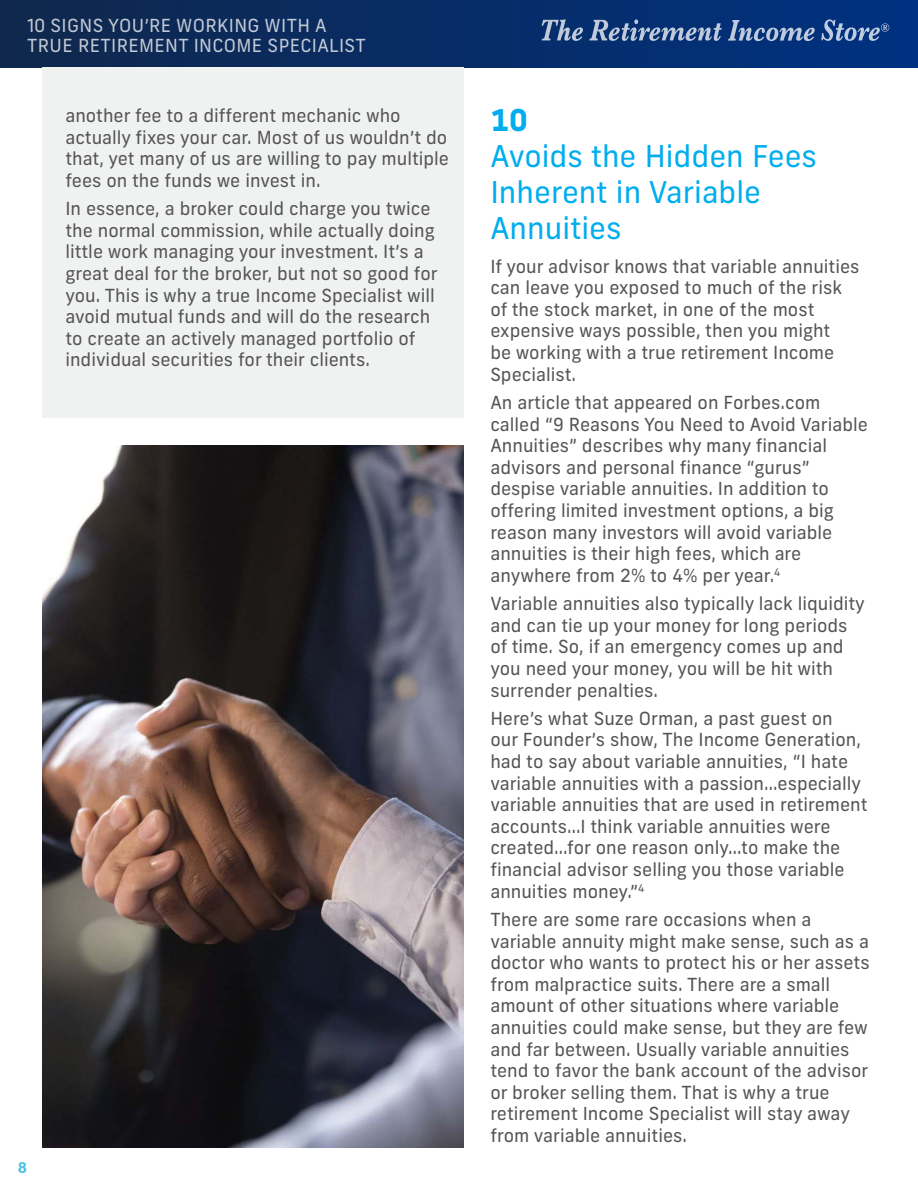
<style>
.page{position:relative;width:918px;height:1188px;background:#fff}
.page>*{position:absolute;margin:0;border:0;box-sizing:border-box;transform-origin:0 0}
.t1{font:30px/36px "Frank New";color:#00adef}
.t2{font:700 30px "Frank New";color:#00adef}
.t3{font:18px/21.6px "Frank New";color:#535453}
.t4{font:18px/20.2px "Frank New";letter-spacing:.02em;color:#fff}
.t5{font:900 15px "Lato";color:#4dc1e6}
</style>
<div class="page">
<img style="left:0;top:0;width:918px;height:68px">
<svg style="left:542px;top:19px;width:41px;height:22px"></svg>
<svg style="left:589px;top:15px;width:226px;height:26px"></svg>
<svg style="left:821px;top:19px;width:68px;height:22px"></svg>
<div style="left:42px;top:67px;width:422px;height:351px;background:#f0f1f1"></div>
<img style="left:42px;top:446px;width:422px;height:702px">
<hr style="left:917px;top:769px;width:1px;height:361px;background:#f0f1f1">
<p class="t4" style="left:27px;top:15px;width:340px">10 SIGNS YOU’RE WORKING WITH A<br>TRUE RETIREMENT INCOME SPECIALIST</p>
<p class="t3" style="left:65px;top:106px;width:385px">another fee to a different mechanic who actually fixes your car. Most of us wouldn’t do that, yet many of us are willing to pay multiple fees on the funds we invest in.</p>
<p class="t3" style="left:65px;top:199px;width:374px">In essence, a broker could charge you twice the normal commission, while actually doing little work managing your investment. It’s a great deal for the broker, but not so good for you. This is why a true Income Specialist will avoid mutual funds and will do the research to create an actively managed portfolio of individual securities for their clients.</p>
<p class="t5" style="left:18px;top:1159px;width:10px">8</p>
<h1 class="t2" style="left:490px;top:108px;width:39px">10</h1>
<h1 class="t1" style="left:490px;top:141px;width:328px">Avoids the Hidden Fees<br>Inherent in Variable<br>Annuities</h1>
<p class="t3" style="left:490px;top:257px;width:371px">If your advisor knows that variable annuities can leave you exposed to much of the risk of the stock market, in one of the most expensive ways possible, then you might<br>be working with a true retirement Income Specialist.</p>
<p class="t3" style="left:490px;top:393px;width:379px">An article that appeared on Forbes.com called “9 Reasons You Need to Avoid Variable Annuities” describes why many financial advisors and personal finance “gurus” despise variable annuities. In addition to offering limited investment options, a big reason many investors will avoid variable annuities is their high fees, which are anywhere from 2% to 4% per year.<sup>4</sup></p>
<p class="t3" style="left:490px;top:594px;width:376px">Variable annuities also typically lack liquidity and can tie up your money for long periods of time. So, if an emergency comes up and you need your money, you will be hit with surrender penalties.</p>
<p class="t3" style="left:490px;top:709px;width:379px">Here’s what Suze Orman, a past guest on<br>our Founder’s show, The Income Generation, had to say about variable annuities, “I hate variable annuities with a passion…especially variable annuities that are used in retirement accounts…I think variable annuities were created…for one reason only…to make the financial advisor selling you those variable annuities money.”<sup>4</sup></p>
<p class="t3" style="left:490px;top:910px;width:381px">There are some rare occasions when a variable annuity might make sense, such as a doctor who wants to protect his or her assets from malpractice suits. There are a small amount of other situations where variable annuities could make sense, but they are few and far between. Usually variable annuities tend to favor the bank account of the advisor or broker selling them. That is why a true retirement Income Specialist will stay away from variable annuities.</p>
</div>
